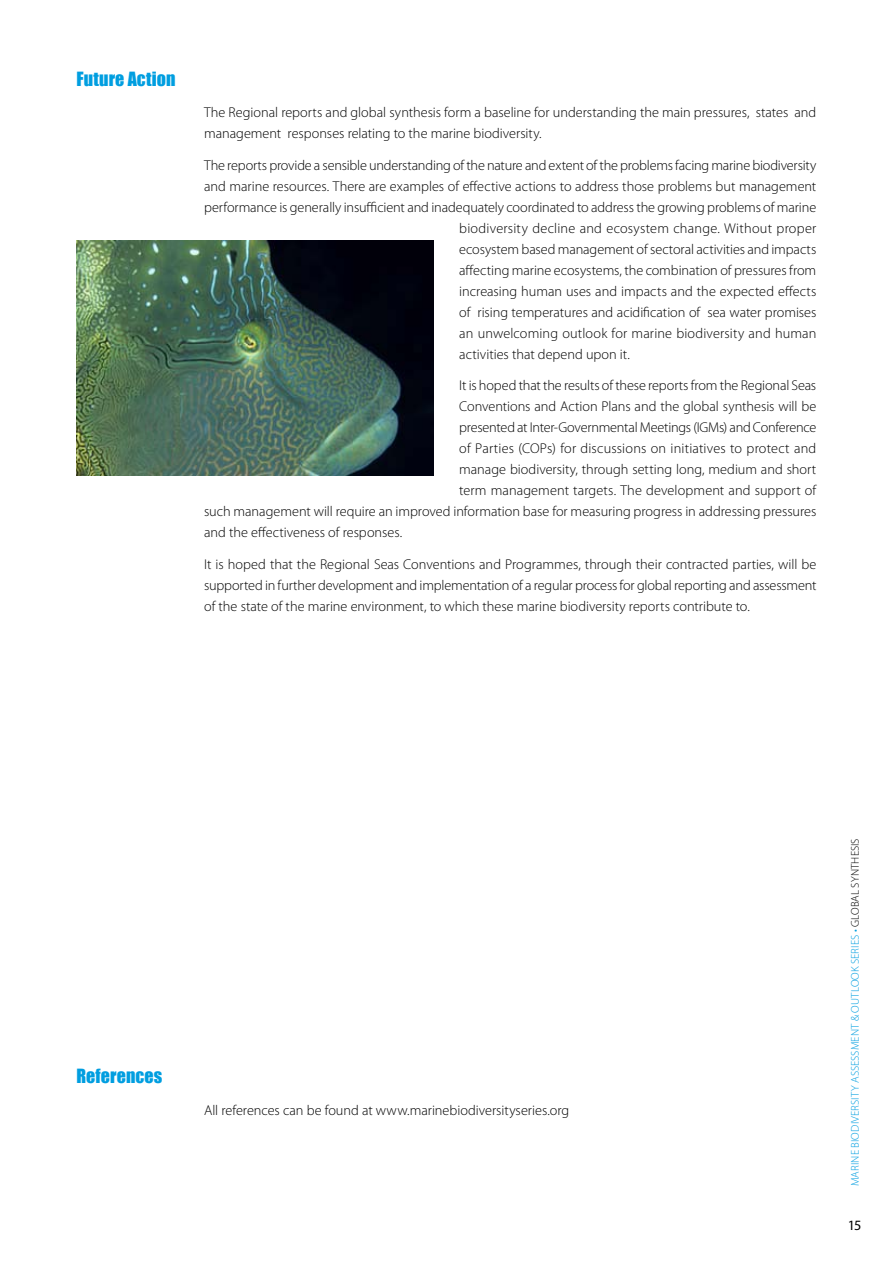
<style>
.page{position:relative;width:893px;height:1263px;background:#fff}
.page>*{position:absolute;margin:0;border:0;box-sizing:border-box;transform-origin:0 0}
.t1{font:18px "Impact";letter-spacing:.01em;color:#009ee0}
.t2{font:300 14.25px/21px "Myriad Pro";color:#000}
.t3{font:300 14.25px "Myriad Pro";letter-spacing:-.02em;color:#000}
.t4{font:300 14.25px "Myriad Pro";letter-spacing:.02em;color:#000}
.t5{font:14.25px "Myriad Pro";color:#000}
.t6{font:300 11.25px "Myriad Pro";letter-spacing:.01em;color:#009ee0}
.s1{color:#000}
</style>
<div class="page">
<img style="left:77px;top:241px;width:357px;height:234px">
<p class="t1" style="left:77px;top:67px;width:100px">Future Action</p>
<p class="t2" style="left:204px;top:102px;width:614px">The Regional reports and global synthesis form a baseline for understanding the main pressures, states and management responses relating to the marine biodiversity.</p>
<p class="t2" style="left:204px;top:155px;width:614px">The reports provide a sensible understanding of the nature and extent of the problems facing marine biodiversity</p>
<p class="t2" style="left:204px;top:176px;width:614px">and marine resources. There are examples of effective actions to address those problems but management</p>
<p class="t2" style="left:204px;top:197px;width:614px">performance is generally insufficient and inadequately coordinated to address the growing problems of marine</p>
<p class="t4" style="left:459px;top:220px;width:359px">biodiversity decline and ecosystem change. Without proper</p>
<p class="t2" style="left:459px;top:239px;width:359px">ecosystem based management of sectoral activities and impacts</p>
<p class="t2" style="left:459px;top:260px;width:359px">affecting marine ecosystems, the combination of pressures from</p>
<p class="t2" style="left:459px;top:281px;width:359px">increasing human uses and impacts and the expected effects</p>
<p class="t2" style="left:459px;top:302px;width:359px">of rising temperatures and acidification of sea water promises</p>
<p class="t2" style="left:459px;top:323px;width:359px">an unwelcoming outlook for marine biodiversity and human</p>
<p class="t2" style="left:459px;top:344px;width:172px">activities that depend upon it.</p>
<p class="t2" style="left:459px;top:375px;width:359px">It is hoped that the results of these reports from the Regional Seas</p>
<p class="t2" style="left:459px;top:396px;width:359px">Conventions and Action Plans and the global synthesis will be</p>
<p class="t3" style="left:459px;top:419px;width:359px">presented at I nter-Governmental Meetings (IGMs) and Conference</p>
<p class="t2" style="left:459px;top:438px;width:359px">of Parties (COPs) for discussions on initiatives to protect and</p>
<p class="t2" style="left:459px;top:459px;width:359px">manage biodiversity, through setting long, medium and short</p>
<p class="t2" style="left:459px;top:480px;width:359px">term management targets. The development and support of</p>
<p class="t2" style="left:204px;top:501px;width:614px">such management will require an improved information base for measuring progress in addressing pressures</p>
<p class="t2" style="left:204px;top:522px;width:200px">and the effectiveness of responses.</p>
<p class="t2" style="left:204px;top:554px;width:614px;text-align:justify">It is hoped that the Regional Seas Conventions and Programmes, through their contracted parties, will be supported in further development and implementation of a regular process for global reporting and assessment of the state of the marine environment, to which these marine biodiversity reports contribute to.</p>
<p class="t1" style="left:77px;top:1065px;width:87px">References</p>
<p class="t2" style="left:204px;top:1099px;width:367px">All references can be found at www.marinebiodiversityseries.org</p>
<p class="t6" style="left:849px;top:1186px;width:349px;rotate:-90deg">Marine Biodiversity Assessment &amp; Outlook SERIES • <span class="s1">Global Synthesis</span></p>
<p class="t5" style="left:848px;top:1216px;width:15px">15</p>
</div>
